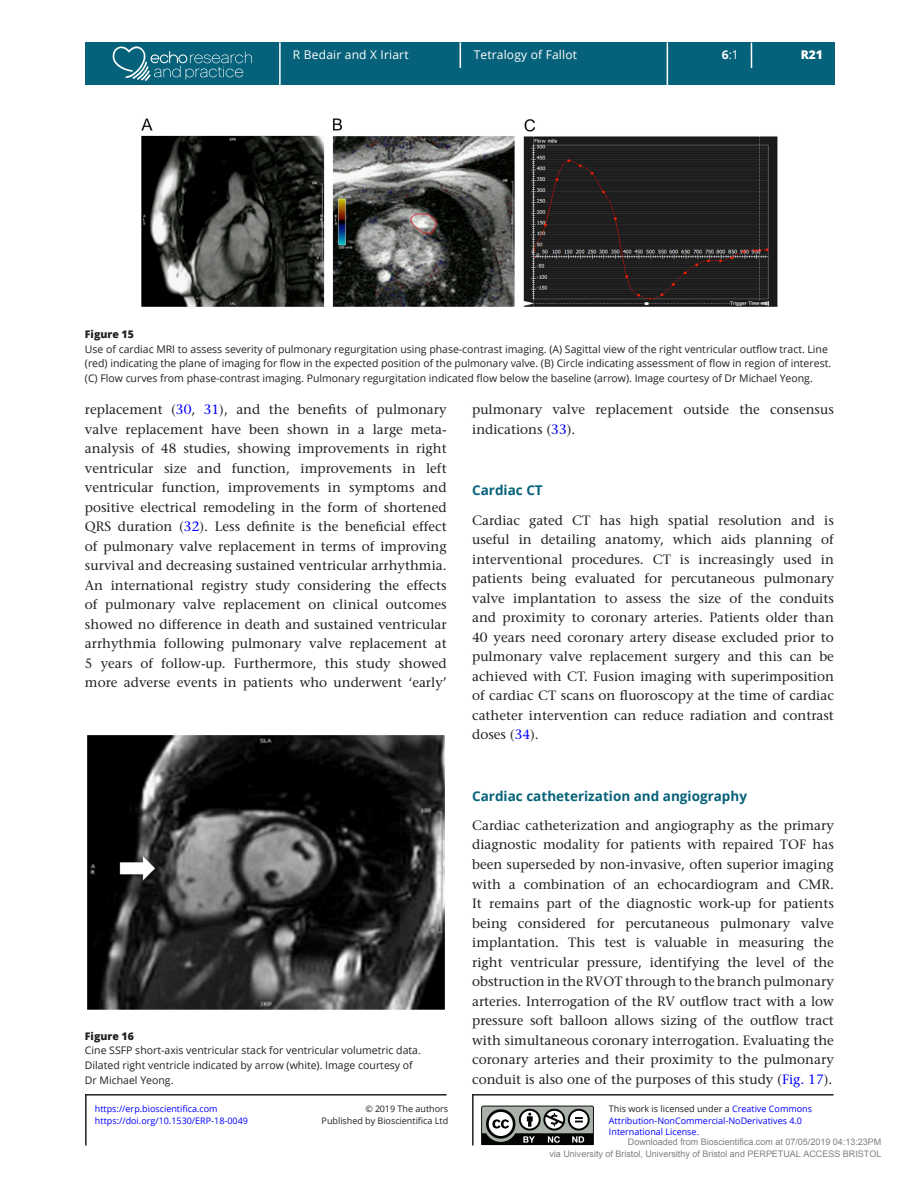
<style>
.page{position:relative;width:919px;height:1187px;background:#fff}
.page>*{position:absolute;margin:0;border:0;box-sizing:border-box;transform-origin:0 0}
.TXT{font:500 13.5px/19.5px "Stone Serif Std";color:#231f20;text-align:justify}
.t1{font:700 13.5px "Open Sans";color:#06617a}
.t2{font:12px "Open Sans";letter-spacing:.015em;color:#fff}
.t3{font:800 12px "Open Sans";color:#fff}
.FC{font:10.5px/14.7px "Open Sans";color:#231f20}
.FC-2{font:800 10.5px "Open Sans";color:#231f20}
.t4{font:9px/11.1px "Open Sans";color:#00f}
.t5{font:9px/12px "Arial";color:#808080;text-align:right}
.t6{font:9px/11.9px "Open Sans";color:#231f20;text-align:right}
.s1{font-weight:700}
.s2{color:#00f}
.s3{color:#231f20}
</style>
<div class="page">
<div style="left:85px;top:42px;width:749px;height:43px;background:#06617a"></div>
<hr style="left:279px;top:42px;width:1px;height:43px;background:#fff">
<hr style="left:666px;top:42px;width:2px;height:43px;background:#fff">
<hr style="left:459px;top:42px;width:2px;height:26px;background:#fff">
<hr style="left:750px;top:43px;width:2px;height:25px;background:#fff">
<svg style="left:113px;top:46px;width:139px;height:35px"></svg>
<img style="left:141px;top:118px;width:637px;height:189px">
<img style="left:87px;top:735px;width:357px;height:274px">
<svg style="left:481px;top:1105px;width:113px;height:40px"></svg>
<hr style="left:85px;top:1093px;width:361px;height:2px;background:#231f20">
<hr style="left:85px;top:1093px;width:2px;height:52px;background:#231f20">
<hr style="left:472px;top:1093px;width:361px;height:2px;background:#231f20">
<hr style="left:472px;top:1093px;width:1px;height:52px;background:#231f20">
<p class="t2" style="left:293px;top:47px;width:117px">R Bedair and X Iriart</p>
<p class="t2" style="left:473px;top:47px;width:105px">Tetralogy of Fallot</p>
<p class="t2" style="left:721px;top:47px;width:18px"><span class="s1">6</span>:1</p>
<p class="t3" style="left:800px;top:46px;width:24px">R21</p>
<p class="FC-2" style="left:85px;top:326px;width:50px">Figure 15</p>
<p class="FC" style="left:85px;top:341px;width:747px">Use of cardiac MRI to assess severity of pulmonary regurgitation using phase-contrast imaging. (A) Sagittal view of the right ventricular outflow tract. Line (red) indicating the plane of imaging for flow in the expected position of the pulmonary valve. (B) Circle indicating assessment of flow in region of interest. (C) Flow curves from phase-contrast imaging. Pulmonary regurgitation indicated flow below the baseline (arrow). Image courtesy of Dr Michael Yeong.</p>
<p class="TXT" style="left:85px;top:400px;width:363px">replacement (<span class="s2">30</span>, <span class="s2">31</span>), and the benefits of pulmonary valve replacement have been shown in a large meta&shy;analysis of 48 studies, showing improvements in right ventricular size and function, improvements in left ventricular function, improvements in symptoms and positive electrical remodeling in the form of shortened QRS duration (<span class="s2">32</span>). Less definite is the beneficial effect of pulmonary valve replacement in terms of improving survival and decreasing sustained ventricular arrhythmia.<br>An international registry study considering the effects of pulmonary valve replacement on clinical outcomes showed no difference in death and sustained ventricular arrhythmia following pulmonary valve replacement at 5 years of follow-up. Furthermore, this study showed more adverse events in patients who underwent ‘early’</p>
<p class="TXT" style="left:472px;top:400px;width:363px">pulmonary valve replacement outside the consensus indications (<span class="s2">33</span>).</p>
<h2 class="t1" style="left:472px;top:481px;width:72px">Cardiac CT</h2>
<p class="TXT" style="left:472px;top:510px;width:363px">Cardiac gated CT has high spatial resolution and is useful in detailing anatomy, which aids planning of interventional procedures. CT is increasingly used in patients being evaluated for percutaneous pulmonary valve implantation to assess the size of the conduits and proximity to coronary arteries. Patients older than 40 years need coronary artery disease excluded prior to pulmonary valve replacement surgery and this can be achieved with CT. Fusion imaging with superimposition of cardiac CT scans on fluoroscopy at the time of cardiac catheter intervention can reduce radiation and contrast doses (<span class="s2">34</span>).</p>
<p class="FC-2" style="left:85px;top:1027px;width:50px">Figure 16</p>
<p class="FC" style="left:85px;top:1042px;width:337px">Cine SSFP short-axis ventricular stack for ventricular volumetric data.<br>Dilated right ventricle indicated by arrow (white). Image courtesy of<br>Dr Michael Yeong.</p>
<p class="t4" style="left:95px;top:1103px;width:124px">https://erp.bioscientifica.com</p>
<p class="t6" style="left:321px;top:1102px;width:128px">© 2019 The authors<br>Published by Bioscientifica Ltd</p>
<p class="t4" style="left:95px;top:1114px;width:154px">https://doi.org/10.1530/ERP-18-0049</p>
<h2 class="t1" style="left:472px;top:786px;width:276px">Cardiac catheterization and angiography</h2>
<p class="TXT" style="left:472px;top:815px;width:363px">Cardiac catheterization and angiography as the primary diagnostic modality for patients with repaired TOF has been superseded by non-invasive, often superior imaging with a combination of an echocardiogram and CMR.<br>It remains part of the diagnostic work-up for patients being considered for percutaneous pulmonary valve implantation. This test is valuable in measuring the right ventricular pressure, identifying the level of the obstruction in the RVOT through to the branch pulmonary arteries. Interrogation of the RV outflow tract with a low pressure soft balloon allows sizing of the outflow tract with simultaneous coronary interrogation. Evaluating the coronary arteries and their proximity to the pulmonary conduit is also one of the purposes of this study (<span class="s2">Fig. 17</span>).</p>
<p class="t4" style="left:609px;top:1103px;width:204px"><span class="s3">This work is licensed under a</span> Creative Commons<br>Attribution-NonCommercial-NoDerivatives 4.0<br>International License.</p>
<p class="t5" style="left:549px;top:1136px;width:333px">Downloaded from Bioscientifica.com at 07/05/2019 04:13:23PM<br>via University of Bristol, Universithy of Bristol and PERPETUAL ACCESS BRISTOL</p>
</div>
